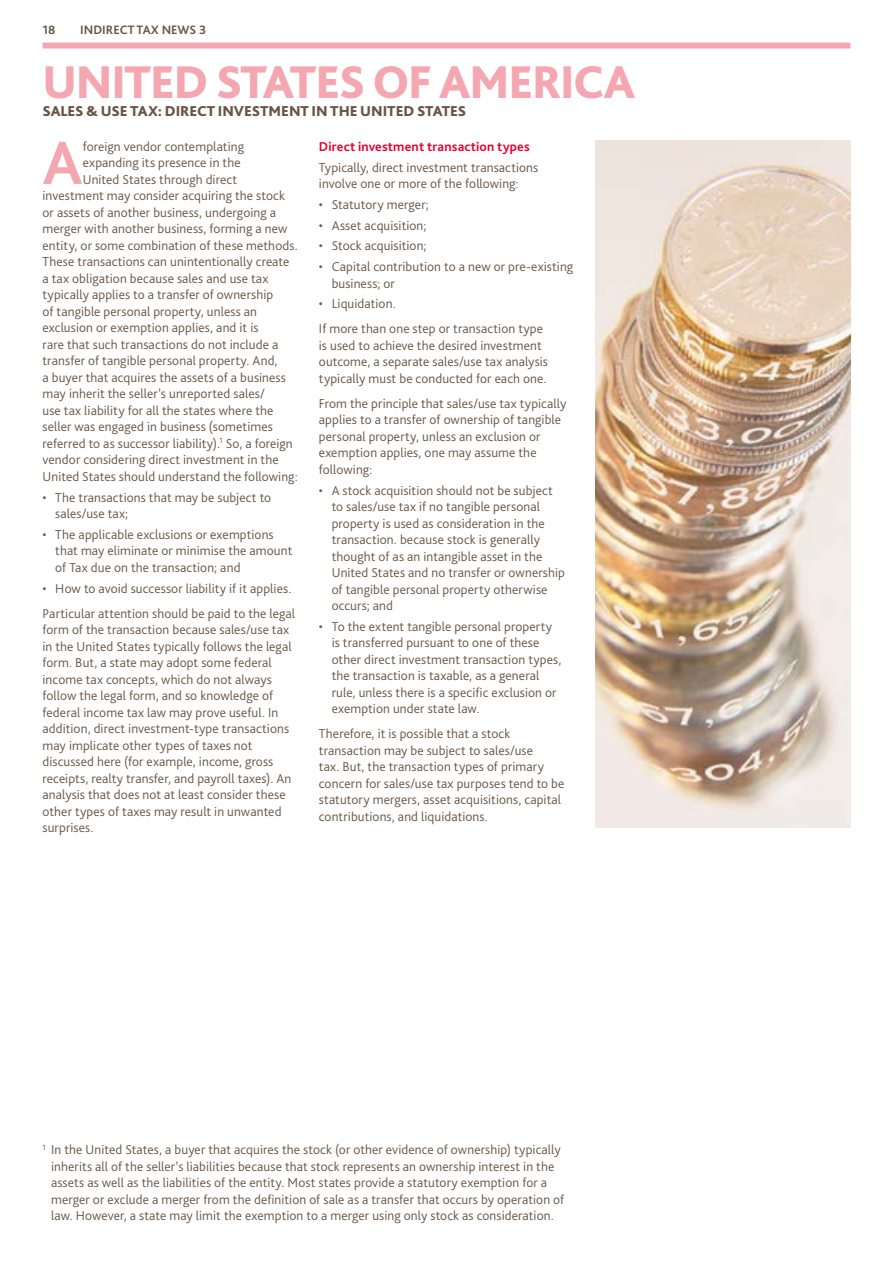
<style>
.page{position:relative;width:893px;height:1263px;background:#fff}
.page>*{position:absolute;margin:0;border:0;box-sizing:border-box;transform-origin:0 0}
.t1{font:700 63.6px "Bliss Pro";color:#f4a7b0}
.t2{font:800 48px "Bliss Pro";letter-spacing:-.025em;color:#f4a7b0}
.t3{font:800 15px "Bliss Pro";color:#685546}
.t4{font:300 13.5px/16.5px "Bliss Pro";letter-spacing:.01em;color:#685546}
.t5{font:700 13.5px "Bliss Pro";letter-spacing:.015em;color:#e4032e}
.t6{font:700 12.75px "Bliss Pro";color:#685546}
</style>
<div class="page">
<div style="left:43px;top:43px;width:807px;height:6px;background:#f4a7b0"></div>
<img style="left:595px;top:141px;width:255px;height:687px">
<p class="t6" style="left:43px;top:22px;width:14px">18</p>
<p class="t6" style="left:80px;top:22px;width:128px">INDIRECT TAX NEWS 3</p>
<h2 class="t2" style="left:43px;top:52px;width:594px">UNITED STATES OF AMERICA</h2>
<p class="t3" style="left:43px;top:102px;width:425px">SALES &amp; USE TAX: DIRECT INVESTMENT IN THE UNITED STATES</p>
<h1 class="t1" style="left:43px;top:123px;width:42px">A</h1>
<p class="t4" style="left:83px;top:138px;width:163px">foreign vendor contemplating</p>
<p class="t4" style="left:83px;top:154px;width:159px">expanding its presence in the</p>
<p class="t4" style="left:83px;top:171px;width:156px">United States through direct</p>
<p class="t4" style="left:43px;top:187px;width:244px">investment may consider acquiring the stock</p>
<p class="t4" style="left:43px;top:204px;width:235px">or assets of another business, undergoing a</p>
<p class="t4" style="left:43px;top:220px;width:246px">merger with another business, forming a new</p>
<p class="t4" style="left:43px;top:237px;width:257px">entity, or some combination of these methods.</p>
<p class="t4" style="left:43px;top:253px;width:248px">These transactions can unintentionally create</p>
<p class="t4" style="left:43px;top:270px;width:227px">a tax obligation because sales and use tax</p>
<p class="t4" style="left:43px;top:286px;width:232px">typically applies to a transfer of ownership</p>
<p class="t4" style="left:43px;top:303px;width:216px">of tangible personal property, unless an</p>
<p class="t4" style="left:43px;top:319px;width:217px">exclusion or exemption applies, and it is</p>
<p class="t4" style="left:43px;top:336px;width:237px">rare that such transactions do not include a</p>
<p class="t4" style="left:43px;top:352px;width:237px">transfer of tangible personal property. And,</p>
<p class="t4" style="left:43px;top:369px;width:245px">a buyer that acquires the assets of a business</p>
<p class="t4" style="left:43px;top:385px;width:224px">may inherit the seller’s unreported sales/</p>
<p class="t4" style="left:43px;top:402px;width:232px">use tax liability for all the states where the</p>
<p class="t4" style="left:43px;top:418px;width:232px">seller was engaged in business (sometimes</p>
<p class="t4" style="left:43px;top:435px;width:252px">referred to as successor liability).<sup>1</sup> So, a foreign</p>
<p class="t4" style="left:43px;top:451px;width:238px">vendor considering direct investment in the</p>
<p class="t4" style="left:43px;top:468px;width:257px">United States should understand the following:</p>
<p class="t4" style="left:55px;top:489px;width:217px;text-indent:-13px">• The transactions that may be subject to sales/use tax;</p>
<p class="t4" style="left:55px;top:526px;width:239px;text-indent:-13px">• The applicable exclusions or exemptions that may eliminate or minimise the amount of Tax due on the transaction; and</p>
<p class="t4" style="left:43px;top:575px;width:254px;line-height:25px">• How to avoid successor liability if it applies.<br>Particular attention should be paid to the legal</p>
<p class="t4" style="left:43px;top:621px;width:251px">form of the transaction because sales/use tax in the United States typically follows the legal form. But, a state may adopt some federal income tax concepts, which do not always follow the legal form, and so knowledge of federal income tax law may prove useful. In addition, direct investment-type transactions may implicate other types of taxes not discussed here (for example, income, gross receipts, realty transfer, and payroll taxes). An analysis that does not at least consider these other types of taxes may result in unwanted surprises.</p>
<p class="t5" style="left:319px;top:138px;width:212px">Direct investment transaction types</p>
<p class="t4" style="left:319px;top:159px;width:221px">Typically, direct investment transactions involve one or more of the following:</p>
<p class="t4" style="left:319px;top:196px;width:112px">• Statutory merger;</p>
<p class="t4" style="left:319px;top:217px;width:109px">• Asset acquisition;</p>
<p class="t4" style="left:319px;top:237px;width:109px">• Stock acquisition;</p>
<p class="t4" style="left:332px;top:258px;width:243px;text-indent:-13px">• Capital contribution to a new or pre-existing business; or</p>
<p class="t4" style="left:319px;top:291px;width:226px;line-height:25px">• Liquidation.<br>If more than one step or transaction type</p>
<p class="t4" style="left:319px;top:337px;width:230px">is used to achieve the desired investment outcome, a separate sales/use tax analysis typically must be conducted for each one.</p>
<p class="t4" style="left:319px;top:395px;width:249px">From the principle that sales/use tax typically applies to a transfer of ownership of tangible personal property, unless an exclusion or exemption applies, one may assume the following:</p>
<p class="t4" style="left:332px;top:482px;width:235px;text-indent:-13px">• A stock acquisition should not be subject to sales/use tax if no tangible personal property is used as consideration in the transaction. because stock is generally thought of as an intangible asset in the United States and no transfer or ownership of tangible personal property otherwise occurs; and</p>
<p class="t4" style="left:332px;top:618px;width:231px;text-indent:-13px">• To the extent tangible personal property is transferred pursuant to one of these other direct investment transaction types, the transaction is taxable, as a general rule, unless there is a specific exclusion or exemption under state law.</p>
<p class="t4" style="left:319px;top:725px;width:247px">Therefore, it is possible that a stock transaction may be subject to sales/use<br>tax. But, the transaction types of primary concern for sales/use tax purposes tend to be statutory mergers, asset acquisitions, capital contributions, and liquidations.</p>
<p class="t4" style="left:51px;top:1141px;width:515px;text-indent:-9px"><sup>1</sup> In the United States, a buyer that acquires the stock (or other evidence of ownership) typically inherits all of the seller’s liabilities because that stock represents an ownership interest in the assets as well as the liabilities of the entity. Most states provide a statutory exemption for a merger or exclude a merger from the definition of sale as a transfer that occurs by operation of law. However, a state may limit the exemption to a merger using only stock as consideration.</p>
</div>
